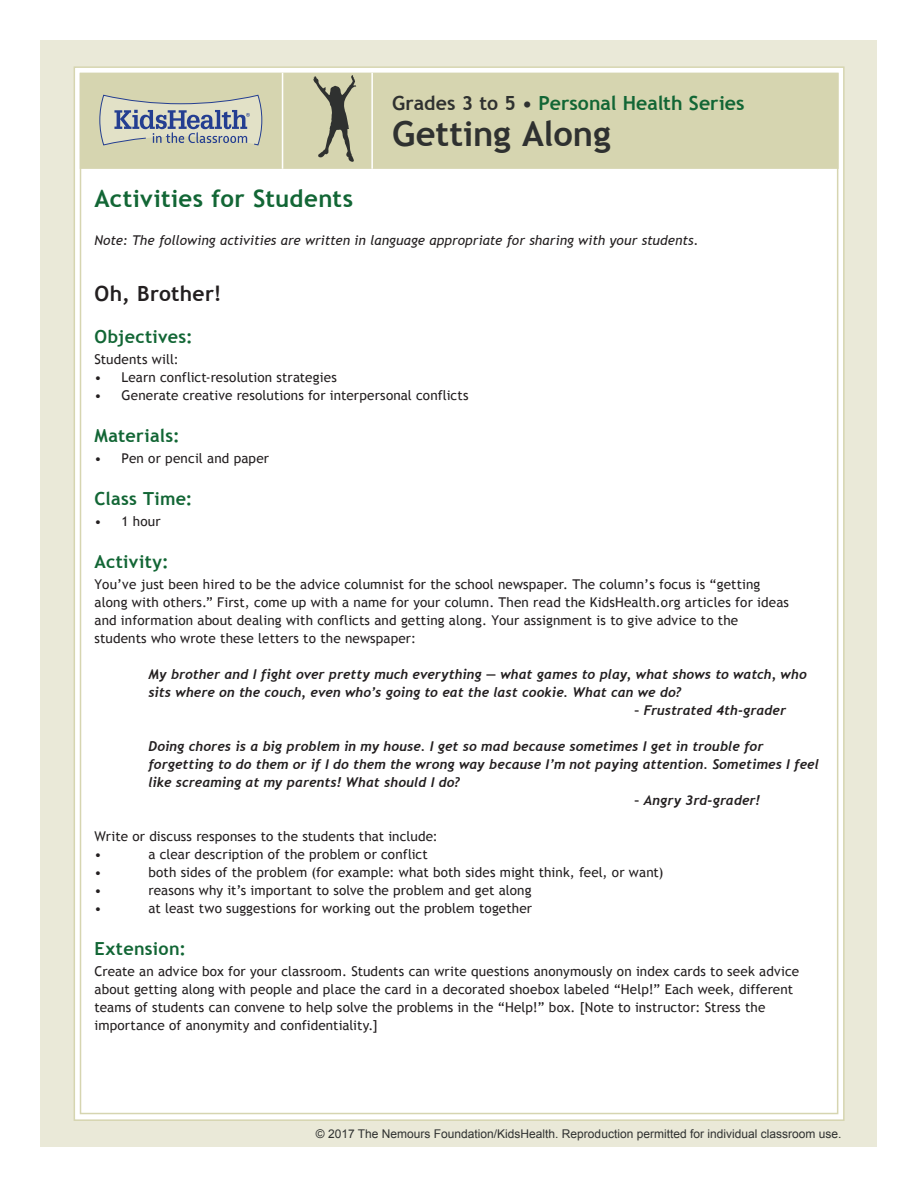
<style>
.page{position:relative;width:918px;height:1188px;background:#fff}
.page>*{position:absolute;margin:0;border:0;box-sizing:border-box;transform-origin:0 0}
.Lesson_Header{font:700 34.5px "Trebuchet MS";color:#2f3130}
.t1{font:700 24px "Trebuchet MS";letter-spacing:.015em;color:#126635}
.t2{font:700 21px "Trebuchet MS";letter-spacing:.015em;color:#231f20}
.Lesson_Header-2{font:700 19.5px "Trebuchet MS";color:#126635}
.t3{font:700 18px "Trebuchet MS";letter-spacing:.02em;color:#126635}
.Basic_Bulleted_List{font:13.5px/18px "Trebuchet MS";letter-spacing:.01em;color:#231f20}
.t4{font:italic 700 13.5px/18px "Trebuchet";letter-spacing:.005em;color:#231f20}
.t5{font:italic 13.5px "Trebuchet MS";letter-spacing:.005em;color:#231f20}
.t6{font:12px "Arial";color:#2f3130}
.s1{color:#2f3130}
</style>
<div class="page">
<div style="left:40px;top:40px;width:838px;height:1108px;background:#eae9d8"></div>
<div style="left:74px;top:67px;width:770px;height:1053px;background:#fff"></div>
<div style="left:81px;top:74px;width:757px;height:94px;background:#d6d5b0"></div>
<div style="left:80px;top:73px;width:759px;height:96px;border:2px solid #d6d5b0"></div>
<svg style="left:99px;top:94px;width:164px;height:52px"></svg>
<hr style="left:371px;top:73px;width:2px;height:96px;background:#fff">
<hr style="left:282px;top:73px;width:1px;height:96px;background:#fff">
<svg style="left:313px;top:75px;width:44px;height:87px"></svg>
<p class="Lesson_Header-2" style="left:392px;top:91px;width:354px"><span class="s1">Grades 3 to 5 •</span> Personal Health Series</p>
<p class="Lesson_Header" style="left:392px;top:112px;width:220px">Getting Along</p>
<p class="t1" style="left:94px;top:183px;width:260px">Activities for Students</p>
<p class="t5" style="left:94px;top:232px;width:606px">Note: The following activities are written in language appropriate for sharing with your students.</p>
<p class="t2" style="left:94px;top:281px;width:129px">Oh, Brother!</p>
<p class="t3" style="left:94px;top:326px;width:100px">Objectives:</p>
<p class="Basic_Bulleted_List" style="left:94px;top:351px;width:86px">Students will:</p>
<p class="Basic_Bulleted_List" style="left:94px;top:369px;width:244px">• Learn conflict-resolution strategies</p>
<p class="Basic_Bulleted_List" style="left:94px;top:387px;width:376px">• Generate creative resolutions for interpersonal conflicts</p>
<p class="t3" style="left:94px;top:425px;width:87px">Materials:</p>
<p class="Basic_Bulleted_List" style="left:94px;top:450px;width:176px">• Pen or pencil and paper</p>
<p class="t3" style="left:94px;top:488px;width:100px">Class Time:</p>
<p class="Basic_Bulleted_List" style="left:94px;top:513px;width:68px">• 1 hour</p>
<p class="t3" style="left:94px;top:551px;width:76px">Activity:</p>
<p class="Basic_Bulleted_List" style="left:94px;top:576px;width:696px">You’ve just been hired to be the advice columnist for the school newspaper. The column’s focus is “getting along with others.” First, come up with a name for your column. Then read the KidsHealth.org articles for ideas and information about dealing with conflicts and getting along. Your assignment is to give advice to the students who wrote these letters to the newspaper:</p>
<p class="t4" style="left:148px;top:666px;width:660px">My brother and I fight over pretty much everything — what games to play, what shows to watch, who sits where on the couch, even who’s going to eat the last cookie. What can we do?</p>
<p class="t4" style="left:635px;top:702px;width:153px">– Frustrated 4th-grader</p>
<p class="t4" style="left:148px;top:738px;width:672px">Doing chores is a big problem in my house. I get so mad because sometimes I get in trouble for forgetting to do them or if I do them the wrong way because I’m not paying attention. Sometimes I feel like screaming at my parents! What should I do?</p>
<p class="t4" style="left:634px;top:792px;width:127px">– Angry 3rd-grader!</p>
<p class="Basic_Bulleted_List" style="left:94px;top:828px;width:345px">Write or discuss responses to the students that include:</p>
<p class="Basic_Bulleted_List" style="left:94px;top:846px;width:9px">•</p>
<p class="Basic_Bulleted_List" style="left:148px;top:846px;width:281px">a clear description of the problem or conflict</p>
<p class="Basic_Bulleted_List" style="left:94px;top:864px;width:9px">•</p>
<p class="Basic_Bulleted_List" style="left:148px;top:864px;width:517px">both sides of the problem (for example: what both sides might think, feel, or want)</p>
<p class="Basic_Bulleted_List" style="left:94px;top:882px;width:9px">•</p>
<p class="Basic_Bulleted_List" style="left:148px;top:882px;width:385px">reasons why it’s important to solve the problem and get along</p>
<p class="Basic_Bulleted_List" style="left:94px;top:900px;width:9px">•</p>
<p class="Basic_Bulleted_List" style="left:148px;top:900px;width:385px">at least two suggestions for working out the problem together</p>
<p class="t3" style="left:94px;top:938px;width:93px">Extension:</p>
<p class="Basic_Bulleted_List" style="left:94px;top:963px;width:706px">Create an advice box for your classroom. Students can write questions anonymously on index cards to seek advice about getting along with people and place the card in a decorated shoebox labeled “Help!” Each week, different teams of students can convene to help solve the problems in the “Help!” box. [Note to instructor: Stress the importance of anonymity and confidentiality.]</p>
<p class="t6" style="left:316px;top:1126px;width:527px">© 2017 The Nemours Foundation/KidsHealth. Reproduction permitted for individual classroom use.</p>
</div>
